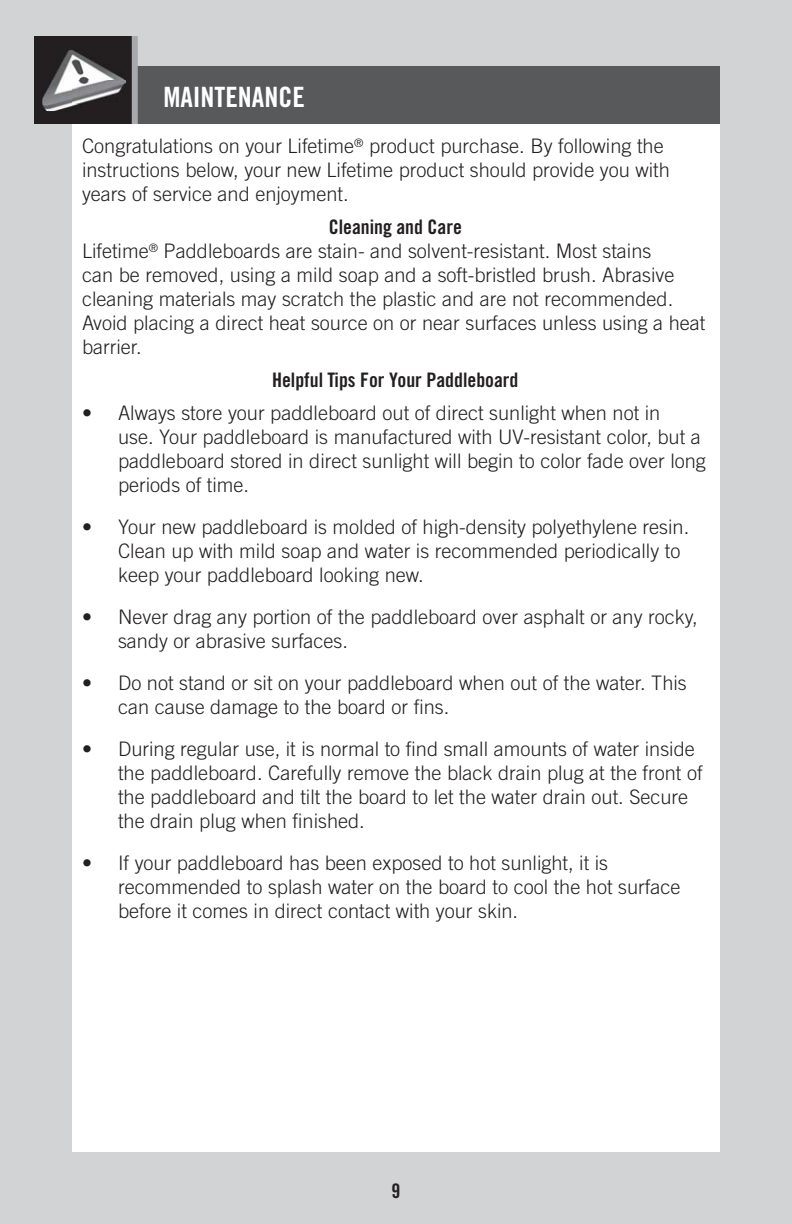
<style>
.page{position:relative;width:792px;height:1224px;background:#d1d3d4}
.page>*{position:absolute;margin:0;border:0;box-sizing:border-box;transform-origin:0 0}
.t1{font:28px "Trade Gothic LT Std Bd Cn 20";color:#fff}
.t2{font:300 20px/24px "Trade Gothic LT Std";color:#231f20}
.t3{font:20px "Trade Gothic LT Std Bd Cn 20";color:#231f20}
</style>
<div class="page">
<div style="left:72px;top:81px;width:648px;height:1071px;background:#fff"></div>
<div style="left:137px;top:67px;width:583px;height:57px;background:#58595b"></div>
<div style="left:35px;top:36px;width:97px;height:88px;background:#231f20"></div>
<div style="left:132px;top:36px;width:6px;height:88px;background:#a7a9ac"></div>
<img style="left:42px;top:50px;width:83px;height:61px">
<img style="left:72px;top:81px;width:53px;height:30px">
<h1 class="t1" style="left:163px;top:87px;width:143px">MAINTENANCE</h1>
<p class="t2" style="left:82px;top:137px;width:589px">Congratulations on your Lifetime<sup>®</sup> product purchase. By following the instructions below, your new Lifetime product should provide you with years of service and enjoyment.</p>
<p class="t3" style="left:329px;top:220px;width:135px">Cleaning and Care</p>
<p class="t2" style="left:82px;top:242px;width:625px">Lifetime<sup>®</sup> Paddleboards are stain- and solvent-resistant. Most stains<br>can be removed, using a mild soap and a soft-bristled brush. Abrasive cleaning materials may scratch the plastic and are not recommended.<br>Avoid placing a direct heat source on or near surfaces unless using a heat barrier.</p>
<p class="t3" style="left:272px;top:373px;width:248px">Helpful Tips For Your Paddleboard</p>
<p class="t2" style="left:118px;top:404px;width:589px;text-indent:-36px">• Always store your paddleboard out of direct sunlight when not in<br>use. Your paddleboard is manufactured with UV-resistant color, but a paddleboard stored in direct sunlight will begin to color fade over long periods of time.</p>
<p class="t2" style="left:118px;top:518px;width:573px;text-indent:-36px">• Your new paddleboard is molded of high-density polyethylene resin.<br>Clean up with mild soap and water is recommended periodically to keep your paddleboard looking new.</p>
<p class="t2" style="left:118px;top:608px;width:581px;text-indent:-36px">• Never drag any portion of the paddleboard over asphalt or any rocky, sandy or abrasive surfaces.</p>
<p class="t2" style="left:118px;top:674px;width:570px;text-indent:-36px">• Do not stand or sit on your paddleboard when out of the water. This can cause damage to the board or fins.</p>
<p class="t2" style="left:118px;top:740px;width:586px;text-indent:-36px">• During regular use, it is normal to find small amounts of water inside the paddleboard. Carefully remove the black drain plug at the front of the paddleboard and tilt the board to let the water drain out. Secure the drain plug when finished.</p>
<p class="t2" style="left:118px;top:854px;width:564px;text-indent:-36px">• If your paddleboard has been exposed to hot sunlight, it is recommended to splash water on the board to cool the hot surface before it comes in direct contact with your skin.</p>
<p class="t3" style="left:392px;top:1184px;width:10px">9</p>
</div>
